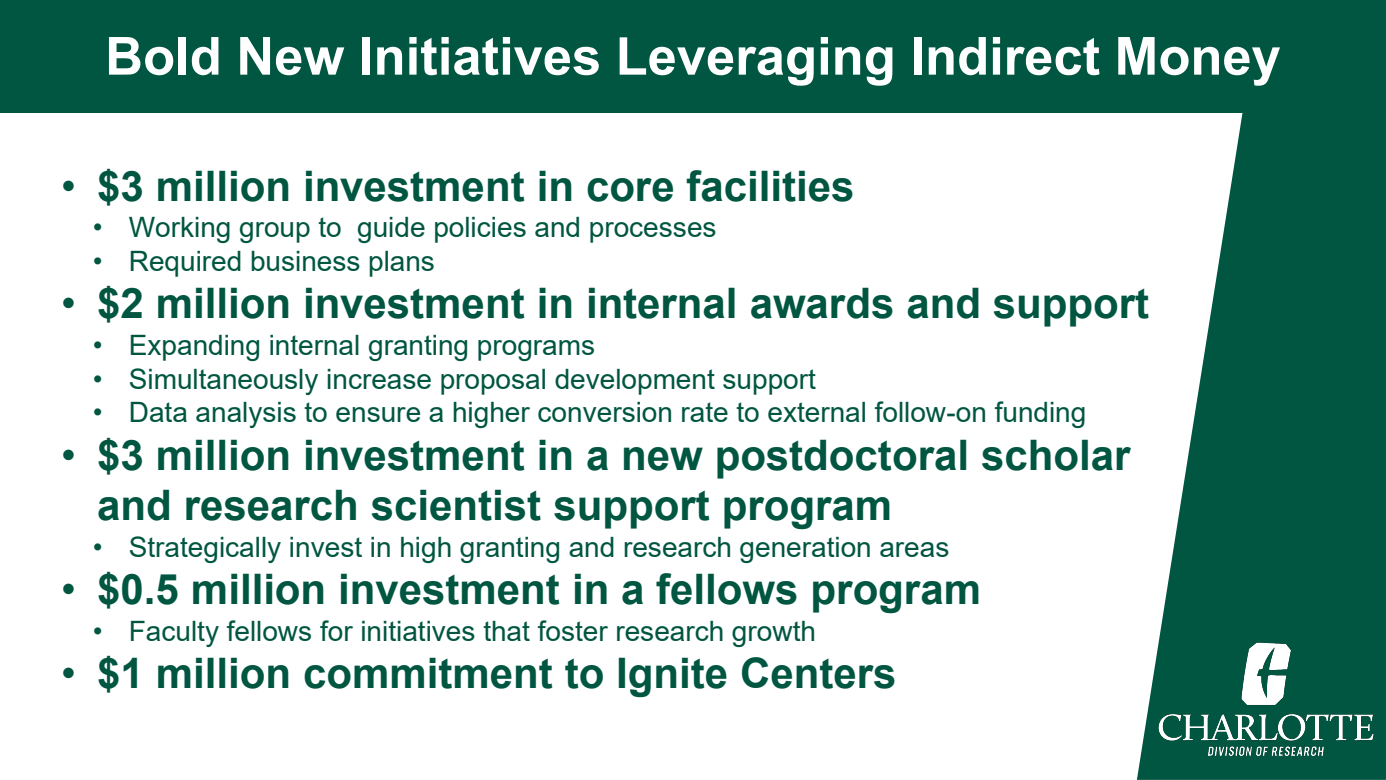
<style>
.page{position:relative;width:1386px;height:780px;background:#fff}
.page>*{position:absolute;margin:0;border:0;box-sizing:border-box;transform-origin:0 0}
.t1{font:700 52.5px "Arial";color:#fff}
.t2{font:700 42px/50.4px "Arial";color:#005640}
.t3{font:28px "Arial";color:#005640}
.s1{font-weight:400}
</style>
<div class="page">
<svg style="left:1136px;top:112px;width:249px;height:481px;fill:#005640"></svg>
<img style="left:1162px;top:593px;width:223px;height:26px">
<div style="left:1168px;top:592px;width:206px;height:138px;background:#005640"></div>
<div style="left:0;top:0;width:1385px;height:112px;background:#005640"></div>
<img style="left:1137px;top:619px;width:248px;height:160px">
<p class="t1" style="left:105px;top:19px;width:1177px">Bold New Initiatives Leveraging Indirect Money</p>
<p class="t2" style="left:61px;top:161px;width:794px"><span class="s1">•</span> $3 million investment in core facilities</p>
<p class="t3" style="left:93px;top:208px;width:625px">• Working group to guide policies and processes</p>
<p class="t3" style="left:93px;top:242px;width:344px">• Required business plans</p>
<p class="t2" style="left:61px;top:278px;width:1089px"><span class="s1">•</span> $2 million investment in internal awards and support</p>
<p class="t3" style="left:93px;top:326px;width:504px">• Expanding internal granting programs</p>
<p class="t3" style="left:93px;top:359px;width:724px">• Simultaneously increase proposal development support</p>
<p class="t3" style="left:93px;top:393px;width:995px">• Data analysis to ensure a higher conversion rate to external follow-on funding</p>
<p class="t2" style="left:97px;top:430px;width:1034px;text-indent:-36px"><span class="s1">•</span> $3 million investment in a new postdoctoral scholar and research scientist support program</p>
<p class="t3" style="left:93px;top:527px;width:858px">• Strategically invest in high granting and research generation areas</p>
<p class="t2" style="left:61px;top:564px;width:921px"><span class="s1">•</span> $0.5 million investment in a fellows program</p>
<p class="t3" style="left:93px;top:611px;width:724px">• Faculty fellows for initiatives that foster research growth</p>
<p class="t2" style="left:61px;top:648px;width:836px"><span class="s1">•</span> $1 million commitment to Ignite Centers</p>
</div>
